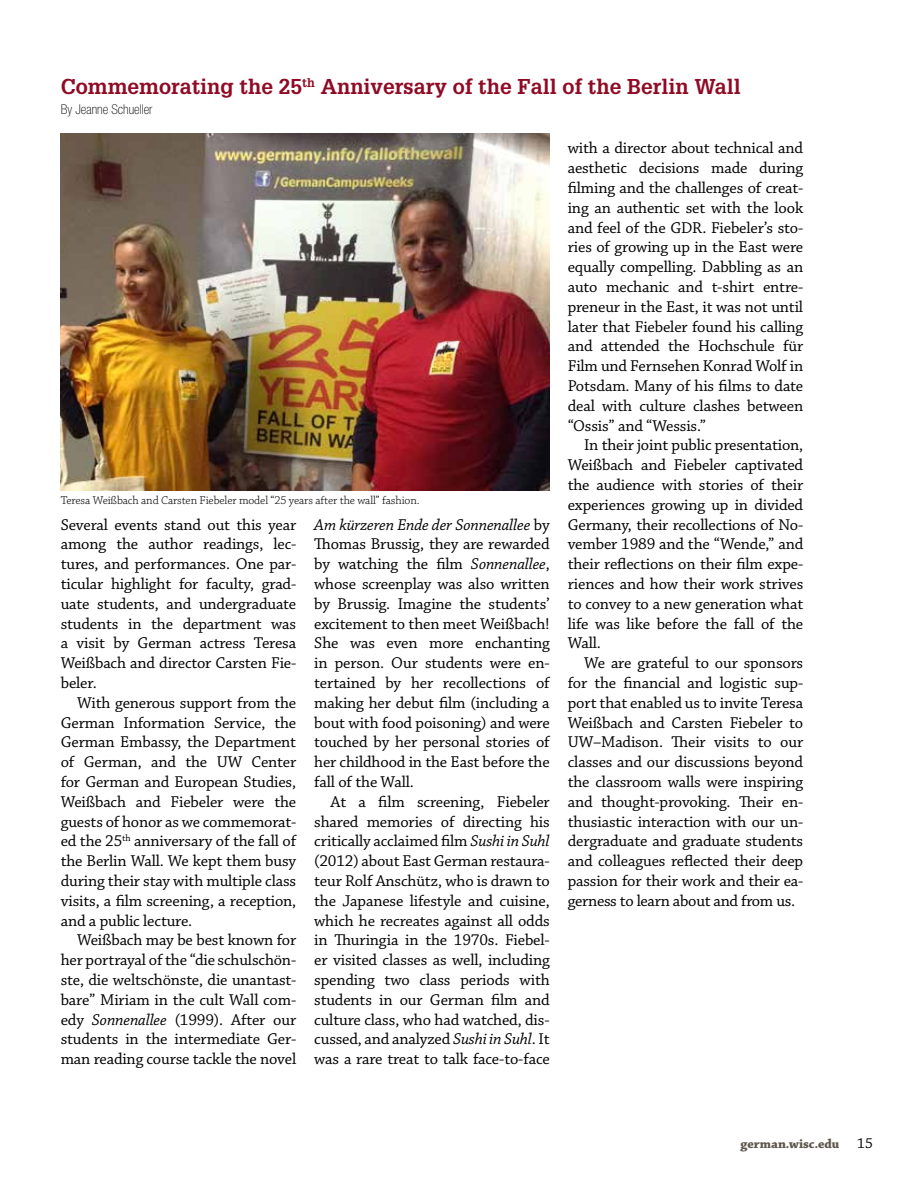
<style>
.page{position:relative;width:918px;height:1188px;background:#fff}
.page>*{position:absolute;margin:0;border:0;box-sizing:border-box;transform-origin:0 0}
.t1{font:700 21px "Glypha LT Std";color:#8f0a24}
.t2{font:16.5px/19.8px "Chaparral Pro";letter-spacing:-.01em;color:#000;text-align:justify}
.t3{font:13.5px "Chaparral Pro Bold Subh";color:#5e574e}
.t4{font:100 condensed 13.5px "Helvetica Neue LT Std";color:#000}
.t5{font:300 12px "Chaparral Pro";letter-spacing:-.01em;color:#000}
.s1{font-style:italic}
.s2{font-family:"Chaparral Pro";font-size:15px;color:#000}
</style>
<div class="page">
<img style="left:61px;top:134px;width:489px;height:356px">
<p class="t1" style="left:61px;top:74px;width:682px">Commemorating the 25<sup>th</sup> Anniversary of the Fall of the Berlin Wall</p>
<p class="t4" style="left:61px;top:102px;width:93px">By Jeanne Schueller</p>
<p class="t5" style="left:61px;top:493px;width:360px">Teresa Weißbach and Carsten Fiebeler model “25 years after the wall” fashion.</p>
<p class="t2" style="left:61px;top:515px;width:237px">Several events stand out this year among the author readings, lec&shy;tures, and performances. One par&shy;ticular highlight for faculty, grad&shy;uate students, and undergraduate students in the department was a visit by German actress Teresa Weißbach and director Carsten Fie&shy;beler.</p>
<p class="t2" style="left:61px;top:693px;width:237px;text-indent:16px">With generous support from the German Information Service, the German Embassy, the Department of German, and the UW Center for German and European Studies, Weißbach and Fiebeler were the guests of honor as we commemorat&shy;ed the 25<sup>th</sup> anniversary of the fall of the Berlin Wall. We kept them busy during their stay with multiple class visits, a film screening, a reception, and a public lecture.</p>
<p class="t2" style="left:61px;top:931px;width:237px;text-indent:16px">Weißbach may be best known for her portrayal of the “die schulschön&shy;ste, die weltschönste, die unantast&shy;bare” Miriam in the cult Wall com&shy;edy <span class="s1">Sonnenallee</span> (1999). After our students in the intermediate Ger&shy;man reading course tackle the novel</p>
<p class="t2" style="left:314px;top:515px;width:237px"><span class="s1">Am kürzeren Ende der Sonnenallee</span> by Thomas Brussig, they are rewarded by watching the film <span class="s1">Sonnenallee</span>, whose screenplay was also written by Brussig. Imagine the students’ excitement to then meet Weißbach!<br>She was even more enchanting in person. Our students were en&shy;tertained by her recollections of making her debut film (including a bout with food poisoning) and were touched by her personal stories of her childhood in the East before the fall of the Wall.</p>
<p class="t2" style="left:314px;top:792px;width:237px;text-indent:16px">At a film screening, Fiebeler shared memories of directing his critically acclaimed film <span class="s1">Sushi in Suhl </span>(2012) about East German restaura&shy;teur Rolf Anschütz, who is drawn to the Japanese lifestyle and cuisine, which he recreates against all odds in Thuringia in the 1970s. Fiebel&shy;er visited classes as well, including spending two class periods with students in our German film and culture class, who had watched, dis&shy;cussed, and analyzed <span class="s1">Sushi in Suhl</span>. It was a rare treat to talk face-to-face</p>
<p class="t2" style="left:568px;top:139px;width:237px">with a director about technical and aesthetic decisions made during filming and the challenges of creat&shy;ing an authentic set with the look and feel of the GDR. Fiebeler’s sto&shy;ries of growing up in the East were equally compelling. Dabbling as an auto mechanic and t-shirt entre&shy;preneur in the East, it was not until later that Fiebeler found his calling and attended the Hochschule für Film und Fernsehen Konrad Wolf in Potsdam. Many of his films to date deal with culture clashes between “Ossis” and “Wessis.”</p>
<p class="t2" style="left:568px;top:436px;width:237px;text-indent:16px">In their joint public presentation, Weißbach and Fiebeler captivated the audience with stories of their experiences growing up in divided Germany, their recollections of No&shy;vember 1989 and the “Wende,” and their reflections on their film expe&shy;riences and how their work strives to convey to a new generation what life was like before the fall of the Wall.</p>
<p class="t2" style="left:568px;top:654px;width:237px;text-indent:16px">We are grateful to our sponsors for the financial and logistic sup&shy;port that enabled us to invite Teresa Weißbach and Carsten Fiebeler to UW–Madison. Their visits to our classes and our discussions beyond the classroom walls were inspiring and thought-provoking. Their en&shy;thusiastic interaction with our un&shy;dergraduate and graduate students and colleagues reflected their deep passion for their work and their ea&shy;gerness to learn about and from us.</p>
<p class="t3" style="left:741px;top:1136px;width:134px">german.wisc.edu <span class="s2">15</span></p>
</div>
